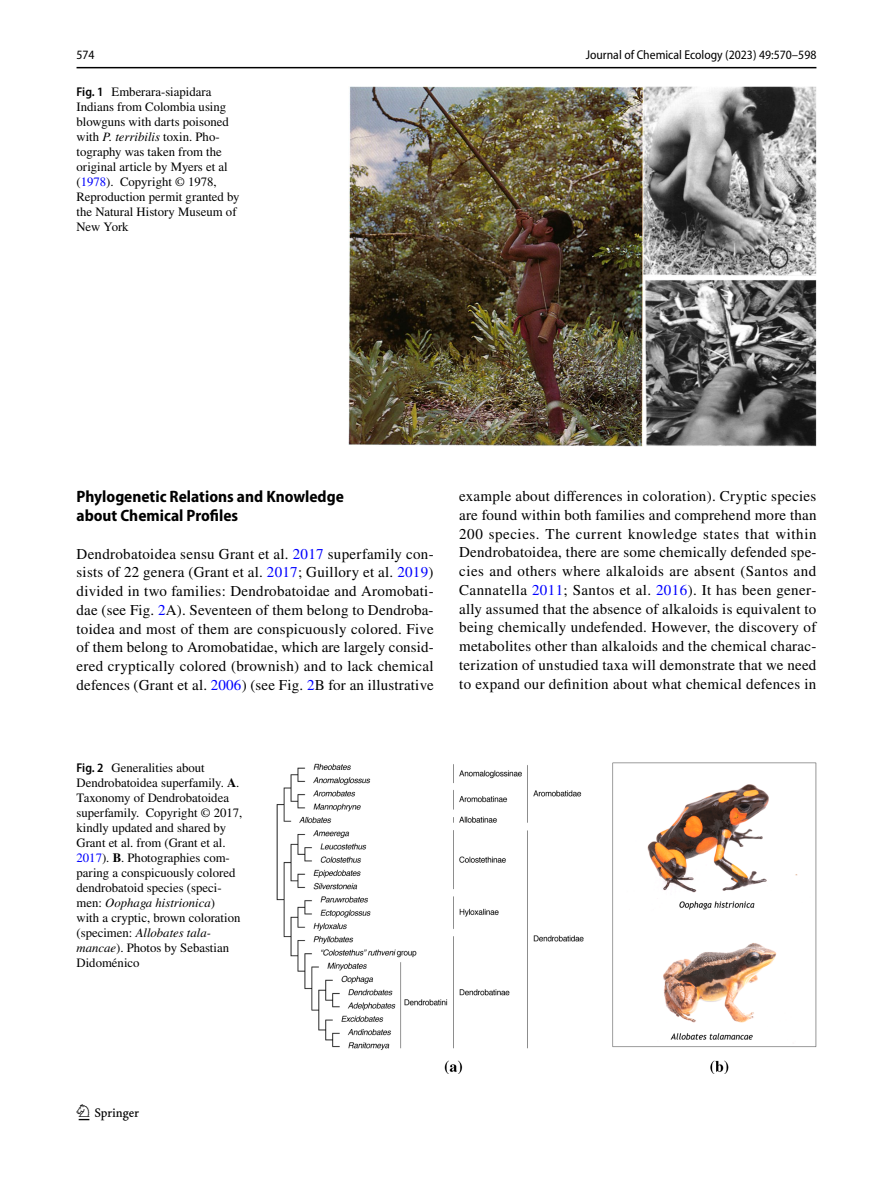
<style>
.page{position:relative;width:893px;height:1187px;background:#fff}
.page>*{position:absolute;margin:0;border:0;box-sizing:border-box;transform-origin:0 0}
.t1{font:22.5px "Springnew Regular 3";color:#000}
.t2{font:700 semi-condensed 16.5px/18.8px "Myriad Pro";color:#000}
.t3{font:15px/18.8px "STIX";letter-spacing:.015em;color:#000;text-align:justify}
.t4{font:12.75px/15px "STIX";color:#000}
.t5{font:semi-condensed 12.75px "Myriad Pro";color:#000}
.s1{font-family:"Myriad Pro";font-weight:600;font-stretch:semi-condensed}
.s2{font-style:italic}
.s3{color:#00f}
.s4{font-weight:700}
</style>
<div class="page">
<hr style="left:77px;top:67px;width:739px;height:1px;background:#000">
<img style="left:349px;top:87px;width:467px;height:359px">
<img style="left:276px;top:762px;width:540px;height:311px">
<p class="t5" style="left:77px;top:48px;width:20px">574</p>
<p class="t5" style="left:586px;top:48px;width:232px">Journal of Chemical Ecology (2023) 49:570–598</p>
<p class="t4" style="left:77px;top:85px;width:165px"><span class="s1">Fig. 1</span> Emberara-siapidara<br>Indians from Colombia using blowguns with darts poisoned with <span class="s2">P. terribilis</span> toxin. Pho&shy;tography was taken from the original article by Myers et al (<span class="s3">1978</span>). Copyright © 1978,<br>Reproduction permit granted by the Natural History Museum of<br>New York</p>
<p class="t2" style="left:77px;top:487px;width:269px">Phylogenetic Relations and Knowledge about Chemical Profiles</p>
<p class="t3" style="left:77px;top:545px;width:359px">Dendrobatoidea sensu Grant et al. <span class="s3">2017</span> superfamily con&shy;sists of 22 genera (Grant et al. <span class="s3">2017</span>; Guillory et al. <span class="s3">2019</span>) divided in two families: Dendrobatoidae and Aromobati&shy;dae (see Fig. <span class="s3">2</span>A). Seventeen of them belong to Dendroba&shy;toidea and most of them are conspicuously colored. Five of them belong to Aromobatidae, which are largely consid&shy;ered cryptically colored (brownish) and to lack chemical defences (Grant et al. <span class="s3">2006</span>) (see Fig. <span class="s3">2</span>B for an illustrative</p>
<p class="t3" style="left:459px;top:487px;width:359px">example about differences in coloration). Cryptic species are found within both families and comprehend more than 200 species. The current knowledge states that within Dendrobatoidea, there are some chemically defended spe&shy;cies and others where alkaloids are absent (Santos and Cannatella <span class="s3">2011</span>; Santos et al. <span class="s3">2016</span>). It has been gener&shy;ally assumed that the absence of alkaloids is equivalent to being chemically undefended. However, the discovery of metabolites other than alkaloids and the chemical charac&shy;terization of unstudied taxa will demonstrate that we need to expand our definition about what chemical defences in</p>
<p class="t4" style="left:77px;top:761px;width:167px"><span class="s1">Fig. 2</span> Generalities about<br>Dendrobatoidea superfamily. <span class="s4">A</span>.<br>Taxonomy of Dendrobatoidea superfamily. Copyright © 2017, kindly updated and shared by<br>Grant et al. from (Grant et al.<br><span class="s3">2017</span>). <span class="s4">B</span>. Photographies com&shy;paring a conspicuously colored dendrobatoid species (speci&shy;men: <span class="s2">Oophaga histrionica</span>)<br>with a cryptic, brown coloration (specimen: <span class="s2">Allobates tala&shy;mancae</span>). Photos by Sebastian<br>Didoménico</p>
<h1 class="t1" style="left:79px;top:1104px;width:62px">1 3</h1>
</div>
